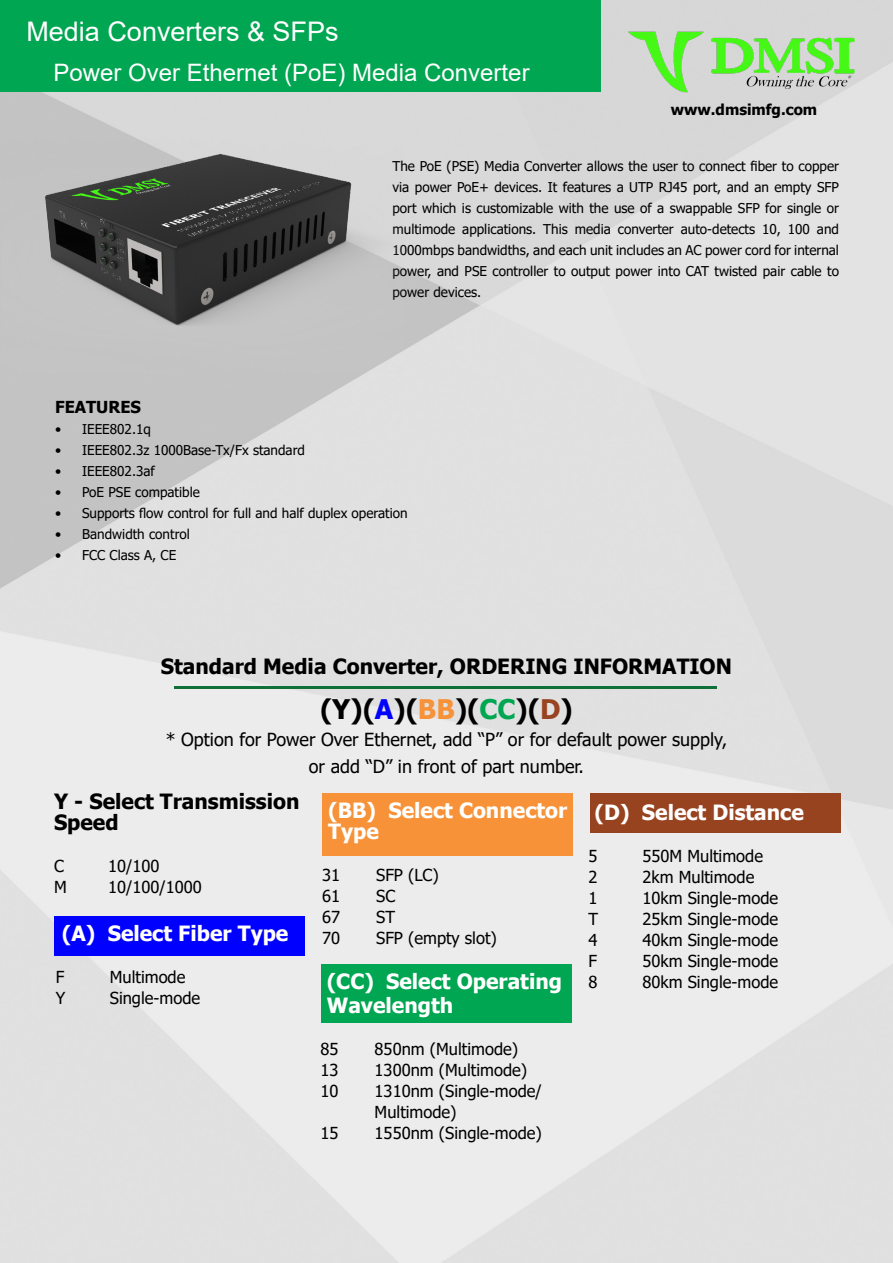
<style>
.page{position:relative;width:893px;height:1263px;background:#fff}
.page>*{position:absolute;margin:0;border:0;box-sizing:border-box;transform-origin:0 0}
.t1{font:27px "Arial";color:#fff}
.t2{font:700 27px "Tahoma";color:#000}
.t3{font:24px "Arial";color:#fff}
.t4{font:700 21px "Tahoma";color:#fff}
.t5{font:700 21px "Tahoma";color:#000}
.t6{font:18px "Tahoma";color:#000}
.t7{font:16.5px "Tahoma";color:#000}
.t8{font:700 16.5px "Tahoma";color:#000}
.t9{font:700 15px "Tahoma";color:#000}
.t10{font:13.5px/21px "Tahoma";color:#000;text-align:justify}
.s1{color:#00f}
.s2{color:#f79239}
.s3{color:#00a651}
.s4{color:#994421}
</style>
<div class="page">
<img style="left:0;top:0;width:893px;height:1263px">
<img style="left:625px;top:30px;width:233px;height:63px">
<div style="left:0;top:0;width:601px;height:92px;background:#00a651"></div>
<div style="left:322px;top:793px;width:250px;height:62px;background:#f79239"></div>
<div style="left:54px;top:916px;width:250px;height:39px;background:#00f"></div>
<div style="left:321px;top:964px;width:250px;height:59px;background:#00a651"></div>
<div style="left:590px;top:793px;width:250px;height:39px;background:#984320"></div>
<hr style="left:175px;top:687px;width:542px;height:2px;background:#0f7039">
<img style="left:2px;top:92px;width:401px;height:281px">
<h1 class="t1" style="left:26px;top:13px;width:314px">Media Converters &amp; SFPs</h1>
<h2 class="t3" style="left:53px;top:56px;width:478px">Power Over Ethernet (PoE) Media Converter</h2>
<p class="t9" style="left:671px;top:99px;width:148px">www.dmsimfg.com</p>
<p class="t10" style="left:392px;top:156px;width:448px">The PoE (PSE) Media Converter allows the user to connect fiber to copper via power PoE+ devices. It features a UTP RJ45 port, and an empty SFP port which is customizable with the use of a swappable SFP for single or multimode applications. This media converter auto-detects 10, 100 and 1000mbps bandwidths, and each unit includes an AC power cord for internal power, and PSE controller to output power into CAT twisted pair cable to power devices.</p>
<p class="t8" style="left:55px;top:396px;width:87px">FEATURES</p>
<p class="t10" style="left:55px;top:419px;width:97px">• IEEE802.1q</p>
<p class="t10" style="left:55px;top:440px;width:251px">• IEEE802.3z 1000Base-Tx/Fx standard</p>
<p class="t10" style="left:55px;top:461px;width:101px">• IEEE802.3af</p>
<p class="t10" style="left:55px;top:482px;width:146px">• PoE PSE compatible</p>
<p class="t10" style="left:55px;top:503px;width:354px">• Supports flow control for full and half duplex operation</p>
<p class="t10" style="left:55px;top:524px;width:136px">• Bandwidth control</p>
<p class="t10" style="left:55px;top:545px;width:123px">• FCC Class A, CE</p>
<p class="t5" style="left:161px;top:652px;width:573px">Standard Media Converter, ORDERING INFORMATION</p>
<p class="t2" style="left:320px;top:690px;width:254px">(Y)(<span class="s1">A</span>)(<span class="s2">BB</span>)(<span class="s3">CC</span>)(<span class="s4">D</span>)</p>
<p class="t6" style="left:166px;top:727px;width:563px">* Option for Power Over Ethernet, add “P” or for default power supply,</p>
<p class="t6" style="left:309px;top:754px;width:277px">or add “D” in front of part number.</p>
<p class="t5" style="left:54px;top:787px;width:247px">Y - Select Transmission</p>
<p class="t5" style="left:54px;top:808px;width:66px">Speed</p>
<p class="t7" style="left:54px;top:855px;width:11px">C</p>
<p class="t7" style="left:108px;top:855px;width:53px">10/100</p>
<p class="t7" style="left:54px;top:876px;width:14px">M</p>
<p class="t7" style="left:108px;top:876px;width:95px">10/100/1000</p>
<p class="t4" style="left:62px;top:919px;width:228px">(A) Select Fiber Type</p>
<p class="t7" style="left:56px;top:966px;width:10px">F</p>
<p class="t7" style="left:110px;top:966px;width:77px">Multimode</p>
<p class="t7" style="left:56px;top:987px;width:11px">Y</p>
<p class="t7" style="left:110px;top:987px;width:92px">Single-mode</p>
<p class="t4" style="left:328px;top:795px;width:240px">(BB) Select Connector</p>
<p class="t4" style="left:328px;top:816px;width:52px">Type</p>
<p class="t7" style="left:322px;top:863px;width:20px">31</p>
<p class="t7" style="left:376px;top:863px;width:64px">SFP (LC)</p>
<p class="t7" style="left:322px;top:884px;width:20px">61</p>
<p class="t7" style="left:376px;top:884px;width:21px">SC</p>
<p class="t7" style="left:322px;top:905px;width:20px">67</p>
<p class="t7" style="left:376px;top:905px;width:20px">ST</p>
<p class="t7" style="left:322px;top:926px;width:20px">70</p>
<p class="t7" style="left:376px;top:926px;width:122px">SFP (empty slot)</p>
<p class="t4" style="left:327px;top:967px;width:237px">(CC) Select Operating</p>
<p class="t4" style="left:327px;top:991px;width:128px">Wavelength</p>
<p class="t7" style="left:321px;top:1038px;width:20px">85</p>
<p class="t7" style="left:375px;top:1038px;width:145px">850nm (Multimode)</p>
<p class="t7" style="left:321px;top:1059px;width:20px">13</p>
<p class="t7" style="left:375px;top:1059px;width:154px">1300nm (Multimode)</p>
<p class="t7" style="left:321px;top:1080px;width:20px">10</p>
<p class="t7" style="left:375px;top:1080px;width:169px">1310nm (Single-mode/</p>
<p class="t7" style="left:375px;top:1101px;width:83px">Multimode)</p>
<p class="t7" style="left:321px;top:1122px;width:20px">15</p>
<p class="t7" style="left:375px;top:1122px;width:169px">1550nm (Single-mode)</p>
<p class="t4" style="left:595px;top:797px;width:211px">(D) Select Distance</p>
<p class="t7" style="left:588px;top:844px;width:11px">5</p>
<p class="t7" style="left:642px;top:844px;width:122px">550M Multimode</p>
<p class="t7" style="left:588px;top:865px;width:11px">2</p>
<p class="t7" style="left:642px;top:865px;width:113px">2km Multimode</p>
<p class="t7" style="left:588px;top:886px;width:11px">1</p>
<p class="t7" style="left:642px;top:886px;width:137px">10km Single-mode</p>
<p class="t7" style="left:588px;top:907px;width:11px">T</p>
<p class="t7" style="left:642px;top:907px;width:137px">25km Single-mode</p>
<p class="t7" style="left:588px;top:928px;width:11px">4</p>
<p class="t7" style="left:642px;top:928px;width:137px">40km Single-mode</p>
<p class="t7" style="left:588px;top:949px;width:10px">F</p>
<p class="t7" style="left:642px;top:949px;width:137px">50km Single-mode</p>
<p class="t7" style="left:588px;top:970px;width:11px">8</p>
<p class="t7" style="left:642px;top:970px;width:137px">80km Single-mode</p>
</div>
